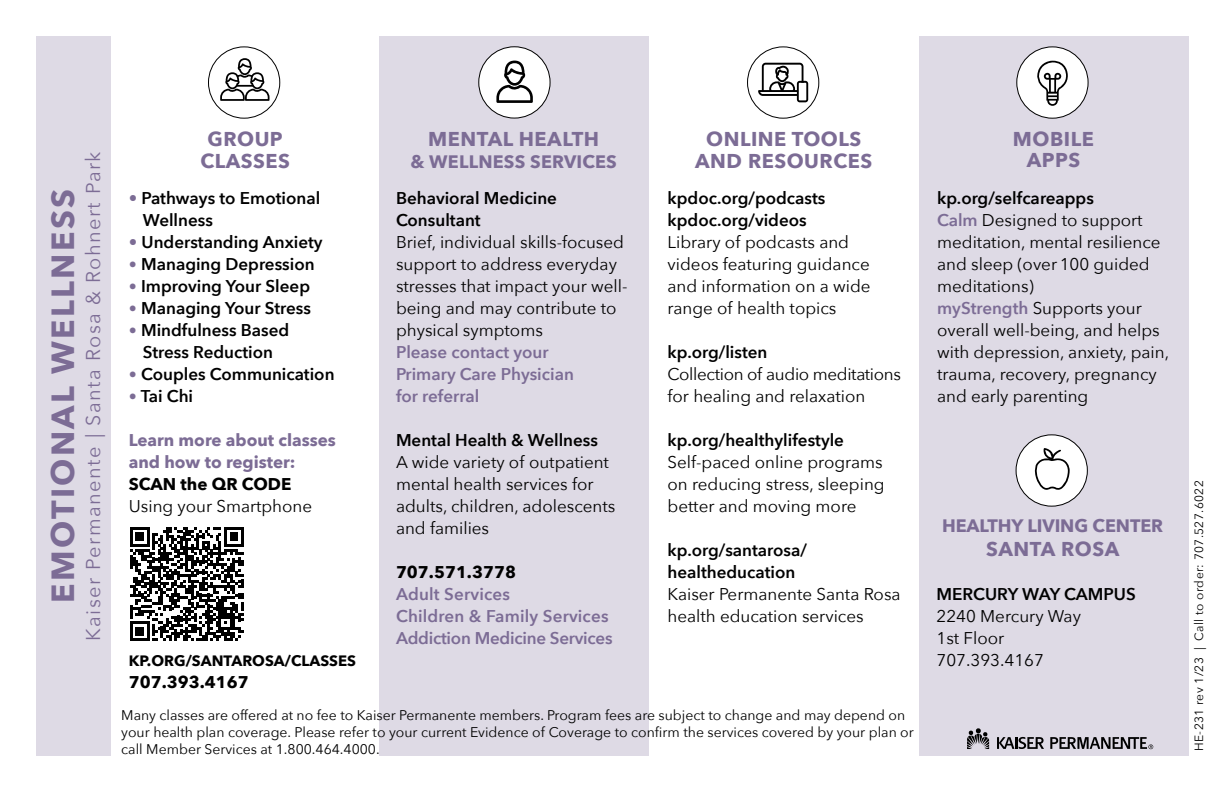
<style>
.page{position:relative;width:1224px;height:792px;background:#fff}
.page>*{position:absolute;margin:0;border:0;box-sizing:border-box;transform-origin:0 0}
.t1{font:700 32px "Avenir Next";letter-spacing:.075em;color:#7c6c95}
.t2{font:700 20px/21.6px "Avenir Next";letter-spacing:.025em;color:#7c6c95;text-align:center}
.t3{font:20px "Avenir Next";letter-spacing:.075em;color:#7c6c95}
.t4{font:700 18px "Avenir Next";letter-spacing:-.005em;color:#7c6c95}
.t5{font:17px/22px "Avenir Next";color:#000}
.t6{font:600 17px/22px "Avenir Next";color:#000}
.t7{font:600 17px/22px "Avenir Next";color:#7c6c95}
.t8{font:17px/22px "Avenir Next";letter-spacing:-.02em;color:#000}
.t9{font:700 17px/22px "Avenir Next";color:#7c6c95}
.t10{font:700 17px "Avenir Next";color:#000}
.t11{font:700 15px "Avenir Next";color:#000}
.t12{font:14px/16.8px "Avenir Next";color:#000}
.t13{font:12px "Avenir Next";letter-spacing:.03em;color:#000}
.s1{color:#7c6c95}
.s2{font-size:16px;color:#7c6c95}
.s3{font-weight:600}
.s4{font-weight:600;color:#7c6c95}
</style>
<div class="page">
<div style="left:36px;top:36px;width:75px;height:720px;background:#dedae5"></div>
<div style="left:919px;top:36px;width:270px;height:720px;background:#dedae5"></div>
<div style="left:379px;top:36px;width:270px;height:720px;background:#dedae5"></div>
<svg style="left:967px;top:728px;width:22px;height:21px"></svg>
<svg style="left:997px;top:737px;width:47px;height:12px"></svg>
<svg style="left:1050px;top:737px;width:103px;height:12px"></svg>
<div style="left:208px;top:46px;width:72px;height:73px;border:1px solid #000;border-radius:50%"></div>
<svg style="left:220px;top:58px;width:50px;height:43px"></svg>
<div style="left:479px;top:47px;width:71px;height:71px;background:#fff;border-radius:50%"></div>
<div style="left:478px;top:46px;width:72px;height:72px;border:1px solid #000;border-radius:50%"></div>
<svg style="left:496px;top:61px;width:37px;height:42px"></svg>
<svg style="left:758px;top:63px;width:50px;height:39px"></svg>
<div style="left:747px;top:46px;width:72px;height:73px;border:1px solid #000;border-radius:50%"></div>
<div style="left:1017px;top:47px;width:71px;height:71px;background:#fff;border-radius:50%"></div>
<svg style="left:1037px;top:61px;width:31px;height:45px"></svg>
<div style="left:1016px;top:46px;width:72px;height:73px;border:1px solid #000;border-radius:50%"></div>
<svg style="left:130px;top:527px;width:114px;height:114px"></svg>
<div style="left:1016px;top:435px;width:71px;height:71px;background:#fff;border-radius:50%"></div>
<svg style="left:1034px;top:448px;width:36px;height:42px"></svg>
<div style="left:1016px;top:434px;width:72px;height:73px;border:1px solid #000;border-radius:50%"></div>
<h1 class="t1" style="left:35px;top:603px;width:415px;rotate:-90deg">EMOTIONAL WELLNESS</h1>
<p class="t3" style="left:76px;top:641px;width:491px;rotate:-90deg">Kaiser Permanente | Santa Rosa &amp; Rohnert Park</p>
<p class="t2" style="left:200px;top:128px;width:91px">GROUP<br>CLASSES</p>
<p class="t2" style="left:428px;top:128px;width:172px">MENTAL HEALTH</p>
<p class="t4" style="left:411px;top:146px;width:208px">&amp; WELLNESS SERVICES</p>
<p class="t6" style="left:143px;top:187px;width:179px;text-indent:-14px"><span class="s1">•</span> Pathways to Emotional<br>Wellness</p>
<p class="t6" style="left:129px;top:231px;width:195px"><span class="s1">•</span> Understanding Anxiety</p>
<p class="t6" style="left:129px;top:253px;width:187px"><span class="s2">•</span> Managing Depression</p>
<p class="t6" style="left:129px;top:275px;width:183px"><span class="s2">•</span> Improving Your Sleep</p>
<p class="t6" style="left:129px;top:297px;width:184px"><span class="s2">•</span> Managing Your Stress</p>
<p class="t6" style="left:129px;top:319px;width:162px;text-align:center"><span class="s2">•</span> Mindfulness Based<br>Stress Reduction</p>
<p class="t6" style="left:129px;top:363px;width:207px"><span class="s2">•</span> Couples Communication</p>
<p class="t6" style="left:129px;top:385px;width:66px"><span class="s2">•</span> Tai Chi</p>
<p class="t9" style="left:129px;top:429px;width:209px">Learn more about classes and how to register:</p>
<p class="t10" style="left:129px;top:469px;width:164px">SCAN the QR CODE</p>
<p class="t5" style="left:129px;top:494px;width:185px">Using your Smartphone</p>
<p class="t11" style="left:129px;top:648px;width:229px">KP.ORG/SANTAROSA/CLASSES</p>
<p class="t10" style="left:129px;top:667px;width:122px">707.393.4167</p>
<p class="t6" style="left:396px;top:187px;width:163px">Behavioral Medicine<br>Consultant</p>
<p class="t5" style="left:396px;top:230px;width:233px">Brief, individual skills-focused support to address everyday stresses that impact your well&shy;being and may contribute to physical symptoms</p>
<p class="t7" style="left:396px;top:341px;width:179px">Please contact your<br>Primary Care Physician for referral</p>
<p class="t6" style="left:396px;top:429px;width:204px">Mental Health &amp; Wellness</p>
<p class="t5" style="left:396px;top:450px;width:221px">A wide variety of outpatient mental health services for adults, children, adolescents and families</p>
<p class="t10" style="left:396px;top:557px;width:122px">707.571.3778</p>
<p class="t7" style="left:396px;top:583px;width:218px">Adult Services<br>Children &amp; Family Services<br>Addiction Medicine Services</p>
<p class="t2" style="left:695px;top:128px;width:179px">ONLINE TOOLS<br>AND RESOURCES</p>
<p class="t2" style="left:1013px;top:128px;width:82px">MOBILE<br>APPS</p>
<p class="t6" style="left:668px;top:187px;width:159px">kpdoc.org/podcasts kpdoc.org/videos</p>
<p class="t5" style="left:668px;top:230px;width:205px">Library of podcasts and videos featuring guidance and information on a wide range of health topics</p>
<p class="t6" style="left:668px;top:341px;width:101px">kp.org/listen</p>
<p class="t8" style="left:668px;top:362px;width:235px">Collection of audio meditations for healing and relaxation</p>
<p class="t6" style="left:668px;top:429px;width:178px">kp.org/healthylifestyle</p>
<p class="t5" style="left:668px;top:450px;width:219px;text-align:justify">Self-paced online programs on reducing stress, sleeping better and moving more</p>
<p class="t6" style="left:668px;top:539px;width:141px">kp.org/santarosa/ healtheducation</p>
<p class="t5" style="left:668px;top:582px;width:235px">Kaiser Permanente Santa Rosa health education services</p>
<p class="t5" style="left:937px;top:186px;width:233px"><span class="s3">kp.org/selfcareapps<br></span><span class="s4">Calm</span> Designed to support meditation, mental resilience and sleep (over 100 guided meditations)<br><span class="s4">myStrength</span> Supports your overall well-being, and helps with depression, anxiety, pain, trauma, recovery, pregnancy and early parenting</p>
<p class="t4" style="left:942px;top:511px;width:223px">HEALTHY LIVING CENTER</p>
<p class="t2" style="left:986px;top:538px;width:135px">SANTA ROSA</p>
<p class="t6" style="left:937px;top:583px;width:201px">MERCURY WAY CAMPUS</p>
<p class="t5" style="left:937px;top:604px;width:146px">2240 Mercury Way<br>1st Floor<br>707.393.4167</p>
<p class="t12" style="left:121px;top:707px;width:794px">Many classes are offered at no fee to Kaiser Permanente members. Program fees are subject to change and may depend on your health plan coverage. Please refer to your current Evidence of Coverage to confirm the services covered by your plan or call Member Services at 1.800.464.4000.</p>
<p class="t13" style="left:1189px;top:751px;width:272px;rotate:-90deg">HE-231 rev 1/23 | Call to order: 707.527.6022</p>
</div>
